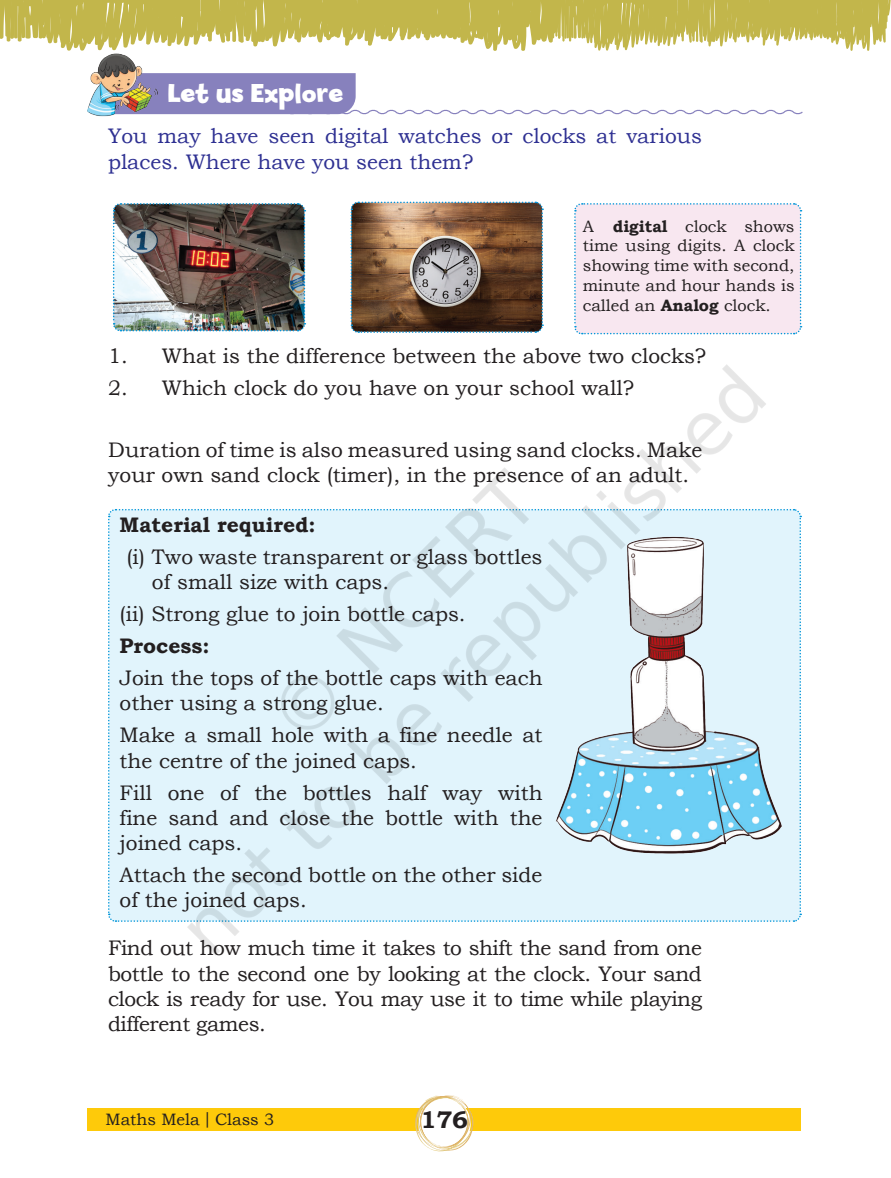
<style>
.page{position:relative;width:891px;height:1178px;background:#fff}
.page>*{position:absolute;margin:0;border:0;box-sizing:border-box;transform-origin:0 0}
.t1{font:700 27px "Billy";color:#fff}
.t2{font:700 24px "Bookman Old Style";color:#231f20}
.t3{font:21px/25.2px "Bookman Old Style";color:#231f20}
.t4{font:21px/25.2px "Bookman Old Style";color:#2e3092}
.t5{font:700 21px "Bookman Old Style";color:#231f20}
.t6{font:16.5px/19.8px "Bookman Old Style";color:#231f20;text-align:justify}
.s1{font-weight:700}
</style>
<div class="page">
<img style="left:0;top:0;width:891px;height:1152px">
<img style="left:84px;top:289px;width:699px;height:699px">
<p class="t1" style="left:167px;top:77px;width:178px">Let us Explore</p>
<p class="t4" style="left:108px;top:124px;width:595px">You may have seen digital watches or clocks at various places. Where have you seen them?</p>
<p class="t6" style="left:583px;top:216px;width:213px">A <span class="s1">digital</span> clock shows time using digits. A clock showing time with second, minute and hour hands is called an <span class="s1">Analog</span> clock.</p>
<p class="t3" style="left:108px;top:343px;width:600px">1. What is the difference between the above two clocks?</p>
<p class="t3" style="left:108px;top:375px;width:528px">2. Which clock do you have on your school wall?</p>
<p class="t3" style="left:108px;top:437px;width:596px">Duration of time is also measured using sand clocks. Make your own sand clock (timer), in the presence of an adult.</p>
<p class="t5" style="left:120px;top:509px;width:198px">Material required:</p>
<p class="t3" style="left:152px;top:544px;width:392px;text-indent:-26px">(i) Two waste transparent or glass bottles of small size with caps.</p>
<p class="t3" style="left:120px;top:601px;width:348px">(ii) Strong glue to join bottle caps.</p>
<p class="t5" style="left:120px;top:630px;width:91px">Process:</p>
<p class="t3" style="left:120px;top:665px;width:424px">Join the tops of the bottle caps with each other using a strong glue.</p>
<p class="t3" style="left:120px;top:722px;width:424px">Make a small hole with a fine needle at the centre of the joined caps.</p>
<p class="t3" style="left:120px;top:779px;width:424px;text-align:justify">Fill one of the bottles half way with fine sand and close the bottle with the joined caps.</p>
<p class="t3" style="left:120px;top:862px;width:424px">Attach the second bottle on the other side of the joined caps.</p>
<p class="t3" style="left:108px;top:935px;width:596px;text-align:justify">Find out how much time it takes to shift the sand from one bottle to the second one by looking at the clock. Your sand clock is ready for use. You may use it to time while playing different games.</p>
<p class="t6" style="left:106px;top:1108px;width:170px">Maths Mela | Class 3</p>
<p class="t2" style="left:421px;top:1102px;width:49px">176</p>
</div>
